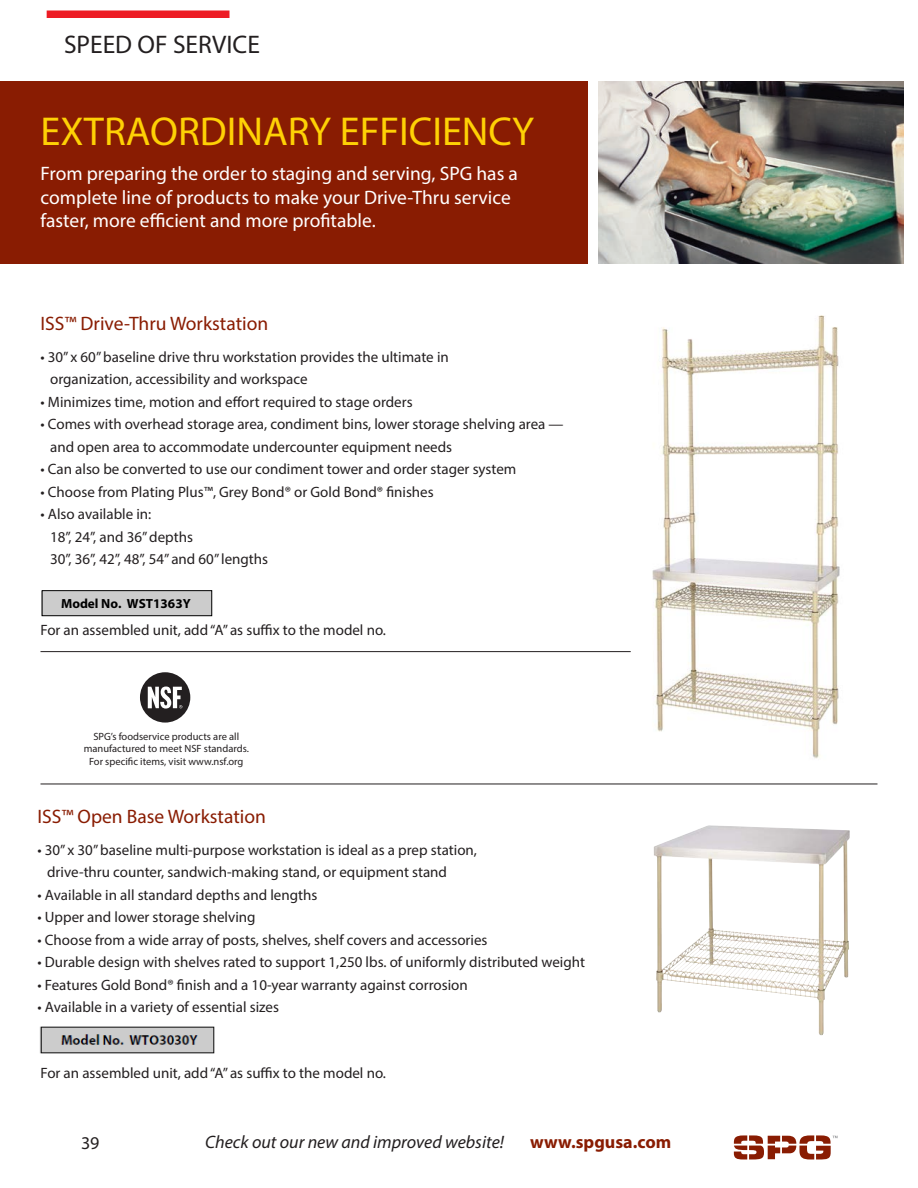
<style>
.page{position:relative;width:918px;height:1188px;background:#fff}
.page>*{position:absolute;margin:0;border:0;box-sizing:border-box;transform-origin:0 0}
.t1{font:40.5px "Myriad Pro";color:#fed105}
.t2{font:25.5px "Myriad Pro";color:#231f20}
.t3{font:19.5px/23.4px "Myriad Pro";color:#fff}
.t4{font:19.5px "Myriad Pro";color:#891c02}
.t5{font:italic 18px "Myriad Pro";color:#231f20}
.t6{font:700 18px "Myriad Pro";color:#891c02}
.t7{font:18px "Myriad Pro";color:#231f20}
.t8{font:15px/22.5px "Myriad Pro";color:#231f20}
.t9{font:700 13.35px "Myriad Pro";color:#000}
.t10{font:10.5px/12.6px "Myriad Pro";color:#231f20;text-align:center}
</style>
<div class="page">
<div style="left:47px;top:10px;width:183px;height:8px;background:#ed1c24"></div>
<svg style="left:734px;top:1135px;width:104px;height:24px"></svg>
<hr style="left:40px;top:651px;width:591px;height:1px;background:#231f20">
<hr style="left:40px;top:784px;width:838px;height:1px;background:#231f20">
<img style="left:598px;top:81px;width:306px;height:182px">
<div style="left:0;top:81px;width:588px;height:183px;background:#891c02"></div>
<img style="left:654px;top:825px;width:196px;height:211px">
<img style="left:652px;top:315px;width:188px;height:444px">
<div style="left:140px;top:672px;width:50px;height:51px;background:#231f20;border-radius:50%"></div>
<svg style="left:148px;top:687px;width:34px;height:22px"></svg>
<div style="left:41px;top:591px;width:170px;height:25px;background:#ccc"></div>
<div style="left:42px;top:590px;width:170px;height:26px;border:1px solid #000"></div>
<img style="left:39px;top:1026px;width:176px;height:28px">
<p class="t2" style="left:64px;top:29px;width:197px">SPEED OF SERVICE</p>
<p class="t1" style="left:40px;top:106px;width:495px">EXTRAORDINARY EFFICIENCY</p>
<p class="t3" style="left:40px;top:162px;width:479px">From preparing the order to staging and serving, SPG has a complete line of products to make your Drive-Thru service faster, more efficient and more profitable.</p>
<p class="t4" style="left:40px;top:312px;width:229px">ISS™ Drive-Thru Workstation</p>
<p class="t8" style="left:50px;top:345px;width:400px;text-indent:-10px">• 30” x 60” baseline drive thru workstation provides the ultimate in organization, accessibility and workspace</p>
<p class="t8" style="left:40px;top:390px;width:374px">• Minimizes time, motion and effort required to stage orders</p>
<p class="t8" style="left:50px;top:413px;width:515px;text-indent:-10px">• Comes with overhead storage area, condiment bins, lower storage shelving area — and open area to accommodate undercounter equipment needs</p>
<p class="t8" style="left:40px;top:458px;width:477px">• Can also be converted to use our condiment tower and order stager system</p>
<p class="t8" style="left:40px;top:480px;width:395px">• Choose from Plating Plus™, Grey Bond® or Gold Bond® finishes</p>
<p class="t8" style="left:50px;top:503px;width:220px;text-indent:-10px">• Also available in:<br>18”, 24”, and 36” depths<br>30”, 36”, 42”, 48”, 54” and 60” lengths</p>
<p class="t9" style="left:61px;top:595px;width:131px">Model No. WST1363Y</p>
<p class="t8" style="left:40px;top:619px;width:347px">For an assembled unit, add “A” as suffix to the model no.</p>
<p class="t10" style="left:84px;top:730px;width:167px">SPG’s foodservice products are all manufactured to meet NSF standards.<br>For specific items, visit www.nsf.org</p>
<p class="t4" style="left:38px;top:805px;width:230px">ISS™ Open Base Workstation</p>
<p class="t8" style="left:47px;top:838px;width:431px;text-indent:-10px">• 30” x 30” baseline multi-purpose workstation is ideal as a prep station, drive-thru counter, sandwich-making stand, or equipment stand</p>
<p class="t8" style="left:38px;top:883px;width:281px">• Available in all standard depths and lengths</p>
<p class="t8" style="left:38px;top:906px;width:220px">• Upper and lower storage shelving</p>
<p class="t8" style="left:38px;top:928px;width:452px">• Choose from a wide array of posts, shelves, shelf covers and accessories</p>
<p class="t8" style="left:38px;top:951px;width:549px">• Durable design with shelves rated to support 1,250 lbs. of uniformly distributed weight</p>
<p class="t8" style="left:38px;top:973px;width:432px">• Features Gold Bond® finish and a 10-year warranty against corrosion</p>
<p class="t8" style="left:38px;top:996px;width:243px">• Available in a variety of essential sizes</p>
<p class="t8" style="left:40px;top:1061px;width:347px">For an assembled unit, add “A” as suffix to the model no.</p>
<p class="t7" style="left:81px;top:1132px;width:20px">39</p>
<p class="t5" style="left:205px;top:1131px;width:300px">Check out our new and improved website!</p>
<p class="t6" style="left:530px;top:1130px;width:142px">www.spgusa.com</p>
</div>
